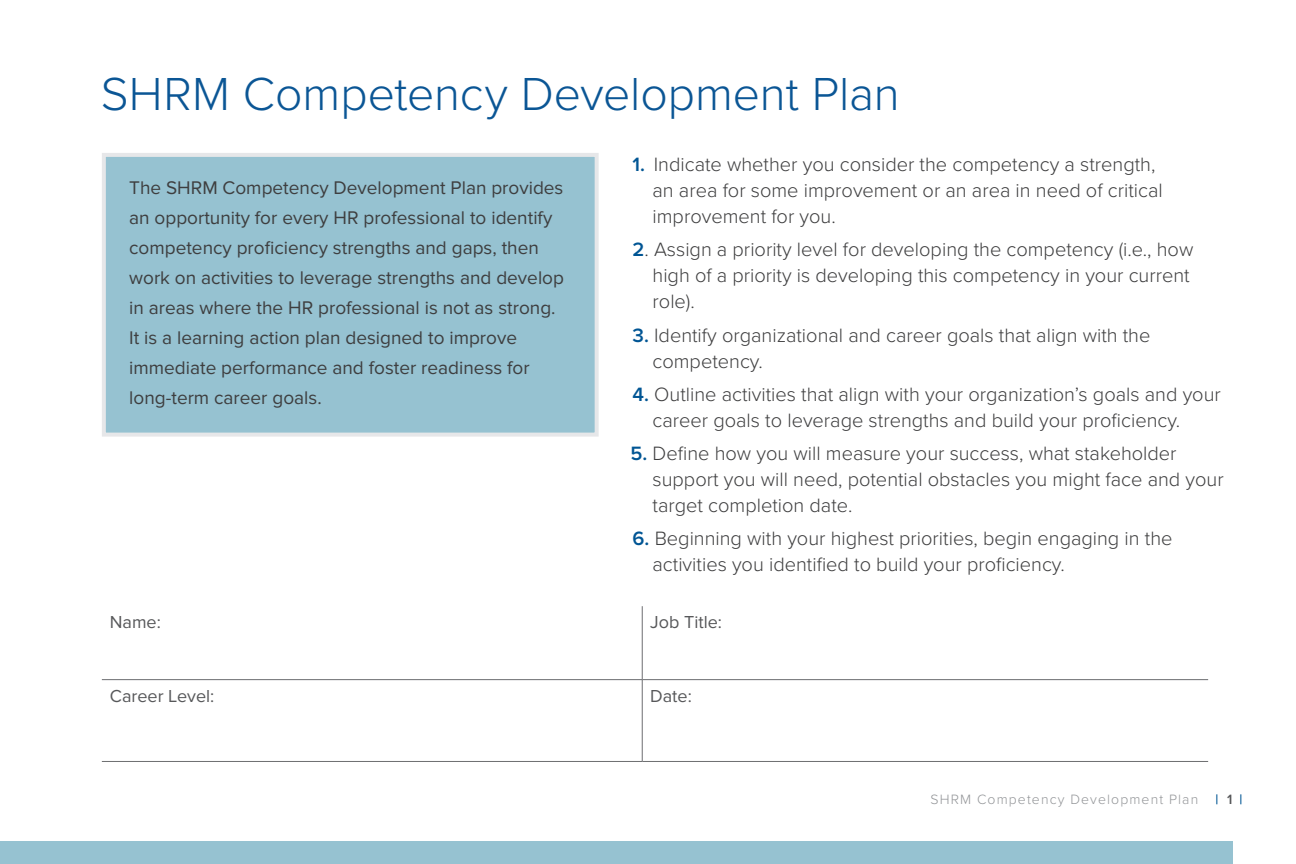
<style>
.page{position:relative;width:1296px;height:864px;background:#fff}
.page>*{position:absolute;margin:0;border:0;box-sizing:border-box;transform-origin:0 0}
.t1{font:300 48px "Proxima Nova";color:#0b5695}
.t2{font:300 20px/26px "Proxima Nova";color:#3e3e3f}
.t3{font:19px/30px "Proxima Nova";color:#3e3e3f}
.t4{font:18px "Proxima Nova";color:#57585a}
.t5{font:300 14px "Proxima Nova";letter-spacing:.08em;color:#939598}
.s1{font-weight:600;color:#005594}
.s2{font-weight:600;color:#57585a}
</style>
<div class="page">
<div style="left:0;top:842px;width:1233px;height:22px;background:#96c2d1"></div>
<div style="left:102px;top:153px;width:497px;height:284px;background:#96c2d1;border:4px solid #e6e7e9"></div>
<hr style="left:642px;top:606px;width:1px;height:73px;background:#6c6d70">
<hr style="left:102px;top:679px;width:540px;height:1px;background:#6c6d70">
<hr style="left:642px;top:679px;width:566px;height:1px;background:#6c6d70">
<hr style="left:642px;top:680px;width:1px;height:81px;background:#6c6d70">
<hr style="left:102px;top:761px;width:540px;height:1px;background:#6c6d70">
<hr style="left:642px;top:761px;width:566px;height:1px;background:#6c6d70">
<h1 class="t1" style="left:101px;top:58px;width:801px">SHRM Competency Development Plan</h1>
<p class="t3" style="left:129px;top:173px;width:436px">The SHRM Competency Development Plan provides an opportunity for every HR professional to identify competency proficiency strengths and gaps, then work on activities to leverage strengths and develop in areas where the HR professional is not as strong.<br>It is a learning action plan designed to improve immediate performance and foster readiness for long-term career goals.</p>
<p class="t2" style="left:653px;top:150px;width:512px;text-indent:-20px"><span class="s1">1.</span> Indicate whether you consider the competency a strength, an area for some improvement or an area in need of critical improvement for you.</p>
<p class="t2" style="left:653px;top:236px;width:542px;text-indent:-20px"><span class="s1">2</span>. Assign a priority level for developing the competency (i.e., how high of a priority is developing this competency in your current role).</p>
<p class="t2" style="left:653px;top:321px;width:499px;text-indent:-20px"><span class="s1">3.</span> Identify organizational and career goals that align with the competency.</p>
<p class="t2" style="left:653px;top:380px;width:570px;text-indent:-20px"><span class="s1">4.</span> Outline activities that align with your organization’s goals and your career goals to leverage strengths and build your proficiency.</p>
<p class="t2" style="left:653px;top:439px;width:573px;text-indent:-22px"><span class="s1">5.</span> Define how you will measure your success, what stakeholder support you will need, potential obstacles you might face and your target completion date.</p>
<p class="t2" style="left:653px;top:524px;width:521px;text-indent:-20px"><span class="s1">6.</span> Beginning with your highest priorities, begin engaging in the activities you identified to build your proficiency.</p>
<p class="t4" style="left:110px;top:612px;width:53px">Name:</p>
<p class="t4" style="left:650px;top:612px;width:73px">Job Title:</p>
<p class="t4" style="left:110px;top:686px;width:106px">Career Level:</p>
<p class="t4" style="left:650px;top:686px;width:43px">Date:</p>
<p class="t5" style="left:930px;top:789px;width:314px">SHRM Competency Development Plan <span class="s1">|</span> <span class="s2">1</span> <span class="s1">|</span></p>
</div>
